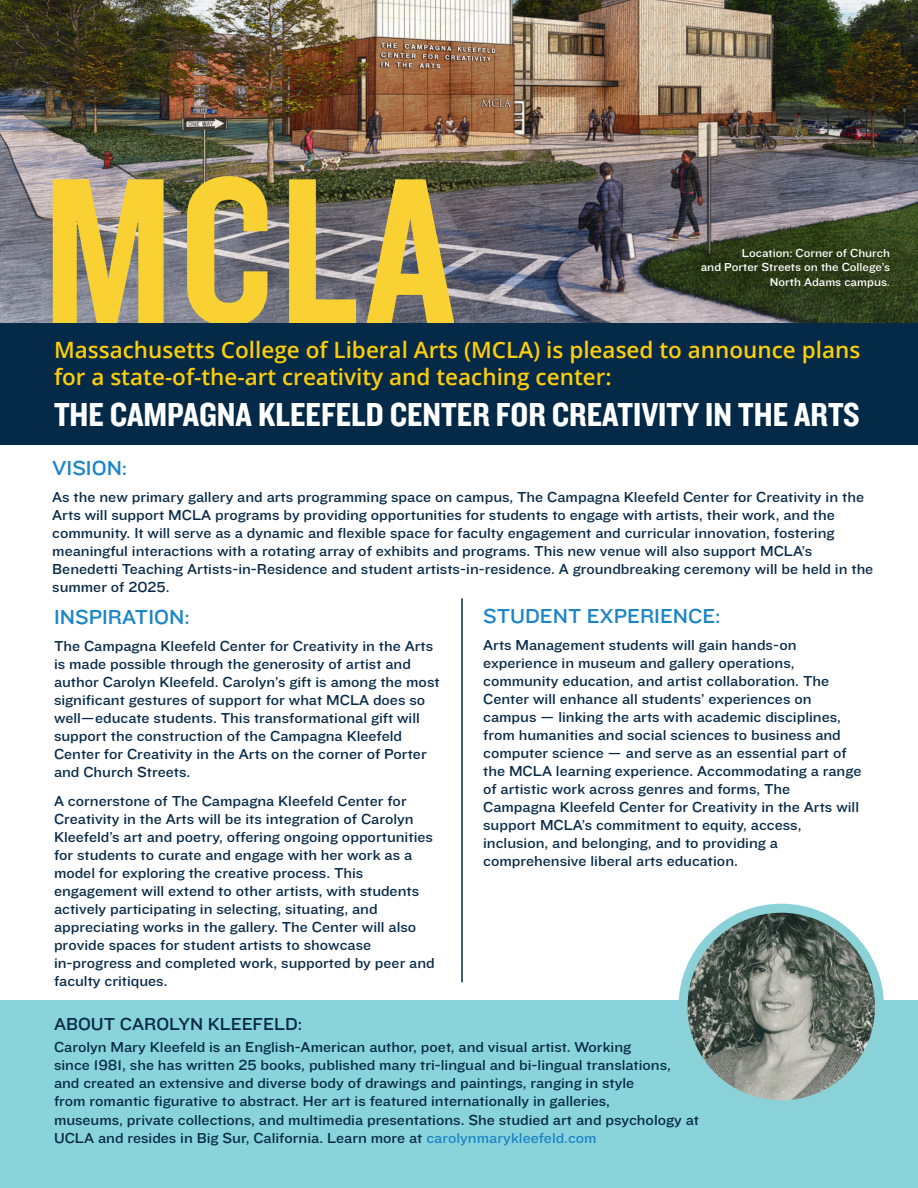
<style>
.page{position:relative;width:918px;height:1188px;background:#fff}
.page>*{position:absolute;margin:0;border:0;box-sizing:border-box;transform-origin:0 0}
.t1{font:216px "Knockout 49 Liteweight";color:#fad133}
.t2{font:34.5px "Knockout 50 Welterweight";color:#fff}
.t3{font:600 22.5px/27px "Open Sans";color:#fccd0a}
.t4{font:21px "Knockout 32 Junior Cruisewt";color:#1b85c7}
.t5{font:18px "Knockout 32 Junior Cruisewt";color:#082a47}
.t6{font:15px/18px "Knockout 32 Junior Cruisewt";color:#082a47}
.t7{font:12px/14.4px "Knockout 32 Junior Cruisewt";color:#fff;text-align:right}
.s1{color:#1b85c7}
</style>
<div class="page">
<img style="left:0;top:0;width:918px;height:323px">
<div style="left:0;top:1000px;width:918px;height:188px;background:#89d3da"></div>
<hr style="left:461px;top:598px;width:2px;height:384px;background:#082a47">
<img style="left:687px;top:908px;width:193px;height:191px">
<div style="left:678px;top:904px;width:206px;height:205px;border:9px solid #8ad1d8;border-radius:50%"></div>
<div style="left:0;top:323px;width:918px;height:122px;background:#052a48"></div>
<p class="t1" style="left:44px;top:115px;width:413px">MCLA</p>
<p class="t7" style="left:701px;top:245px;width:191px">Location: Corner of Church<br>and Porter Streets on the College’s<br>North Adams campus.</p>
<p class="t3" style="left:54px;top:336px;width:808px">Massachusetts College of Liberal Arts (MCLA) is pleased to announce plans for a state-of-the-art creativity and teaching center:</p>
<p class="t2" style="left:54px;top:392px;width:807px">THE CAMPAGNA KLEEFELD CENTER FOR CREATIVITY IN THE ARTS</p>
<p class="t4" style="left:52px;top:453px;width:77px">VISION:</p>
<p class="t6" style="left:52px;top:487px;width:823px">As the new primary gallery and arts programming space on campus, The Campagna Kleefeld Center for Creativity in the Arts will support MCLA programs by providing opportunities for students to engage with artists, their work, and the community. It will serve as a dynamic and flexible space for faculty engagement and curricular innovation, fostering meaningful interactions with a rotating array of exhibits and programs. This new venue will also support MCLA’s Benedetti Teaching Artists-in-Residence and student artists-in-residence. A groundbreaking ceremony will be held in the summer of 2025.</p>
<p class="t4" style="left:54px;top:603px;width:137px">INSPIRATION:</p>
<p class="t6" style="left:54px;top:637px;width:387px">The Campagna Kleefeld Center for Creativity in the Arts is made possible through the generosity of artist and author Carolyn Kleefeld. Carolyn’s gift is among the most significant gestures of support for what MCLA does so well—educate students. This transformational gift will support the construction of the Campagna Kleefeld Center for Creativity in the Arts on the corner of Porter and Church Streets.</p>
<p class="t6" style="left:54px;top:791px;width:382px">A cornerstone of The Campagna Kleefeld Center for Creativity in the Arts will be its integration of Carolyn Kleefeld’s art and poetry, offering ongoing opportunities for students to curate and engage with her work as a model for exploring the creative process. This engagement will extend to other artists, with students actively participating in selecting, situating, and appreciating works in the gallery. The Center will also provide spaces for student artists to showcase in-progress and completed work, supported by peer and faculty critiques.</p>
<p class="t5" style="left:54px;top:1011px;width:250px">ABOUT CAROLYN KLEEFELD:</p>
<p class="t6" style="left:54px;top:1037px;width:619px">Carolyn Mary Kleefeld is an English-American author, poet, and visual artist. Working<br>since 1981, she has written 25 books, published many tri-lingual and bi-lingual translations, and created an extensive and diverse body of drawings and paintings, ranging in style<br>from romantic figurative to abstract. Her art is featured internationally in galleries,</p>
<p class="t4" style="left:483px;top:601px;width:239px">STUDENT EXPERIENCE:</p>
<p class="t6" style="left:483px;top:635px;width:380px">Arts Management students will gain hands-on experience in museum and gallery operations, community education, and artist collaboration. The Center will enhance all students’ experiences on campus — linking the arts with academic disciplines, from humanities and social sciences to business and computer science — and serve as an essential part of the MCLA learning experience. Accommodating a range of artistic work across genres and forms, The Campagna Kleefeld Center for Creativity in the Arts will support MCLA’s commitment to equity, access, inclusion, and belonging, and to providing a comprehensive liberal arts education.</p>
<p class="t6" style="left:54px;top:1110px;width:647px">museums, private collections, and multimedia presentations. She studied art and psychology at<br>UCLA and resides in Big Sur, California. Learn more at <span class="s1">carolynmarykleefeld.com</span></p>
</div>
